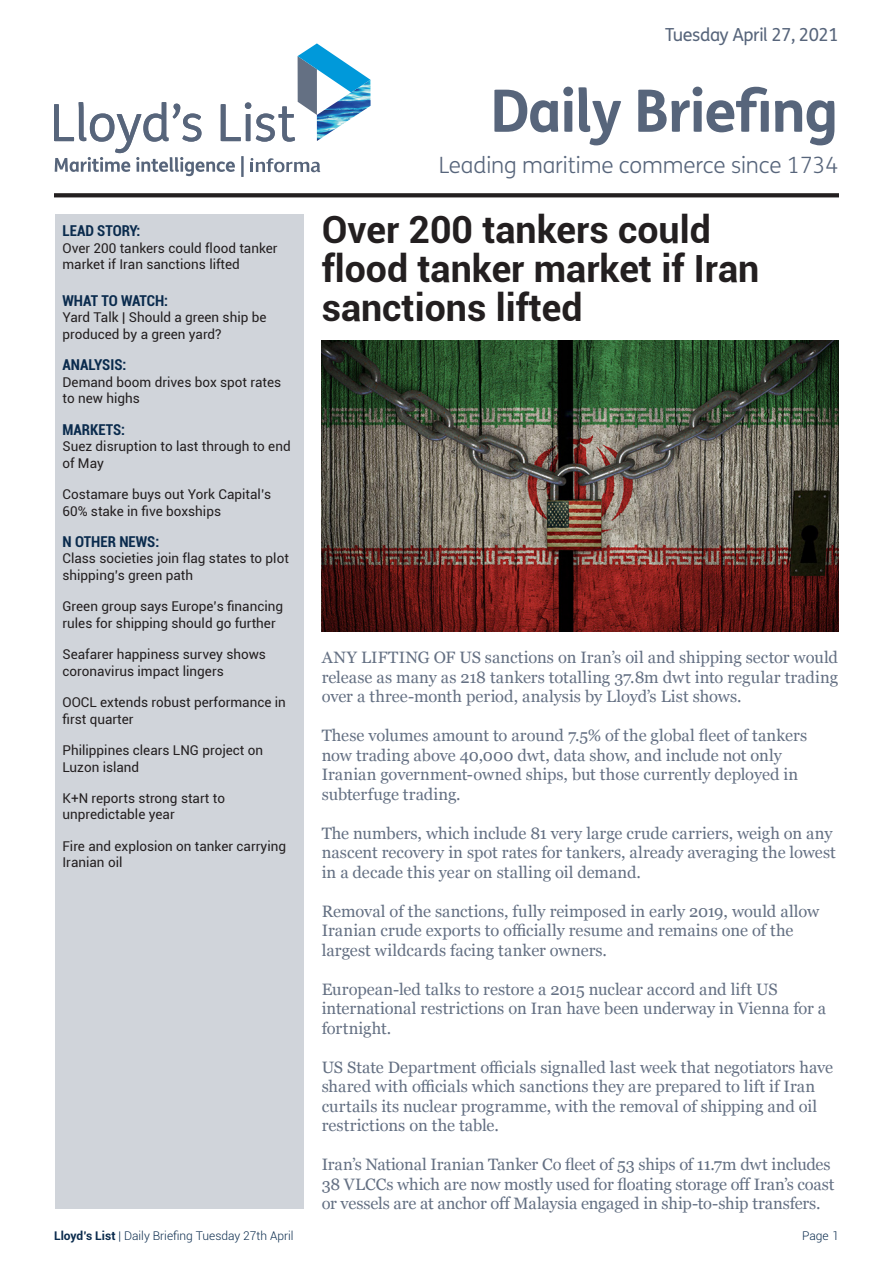
<style>
.page{position:relative;width:893px;height:1263px;background:#fff}
.page>*{position:absolute;margin:0;border:0;box-sizing:border-box;transform-origin:0 0}
.t1{font:700 58.5px "FS Me";letter-spacing:-.025em;color:#57657b}
.Headline_1{font:700 37.5px/39px "Roboto";color:#231f20}
.t2{font:300 22.5px "FS Me";letter-spacing:-.005em;color:#57657b}
.t3{font:18px "FS Me";letter-spacing:-.025em;color:#57657b}
.Body_Copy_First_page{font:16.5px/19.5px "Georgia";color:#647083}
.Contents_header{font:700 condensed 15px "Roboto";color:#0a2b4d}
.Contents_body{font:13.5px/16.5px "Roboto";color:#231f20}
.t4{font:300 12px "Roboto";color:#0a2b4d}
.s1{font-weight:700}
</style>
<div class="page">
<svg style="left:54px;top:43px;width:316px;height:134px"></svg>
<svg style="left:54px;top:193px;width:785px;height:4px;background:#2d292a"></svg>
<img style="left:322px;top:341px;width:517px;height:290px">
<div style="left:55px;top:215px;width:249px;height:994px;background:#d0d4da"></div>
<p class="t3" style="left:665px;top:22px;width:175px">Tuesday April 27, 2021</p>
<p class="Contents_header" style="left:63px;top:221px;width:79px">LEAD STORY:</p>
<p class="Contents_body" style="left:63px;top:239px;width:217px">Over 200 tankers could flood tanker market if Iran sanctions lifted</p>
<p class="Contents_header" style="left:63px;top:290px;width:107px">WHAT TO WATCH:</p>
<p class="Contents_body" style="left:63px;top:309px;width:206px">Yard Talk | Should a green ship be produced by a green yard?</p>
<p class="Contents_header" style="left:63px;top:354px;width:65px">ANALYSIS:</p>
<p class="Contents_body" style="left:63px;top:373px;width:220px">Demand boom drives box spot rates to new highs</p>
<p class="Contents_header" style="left:63px;top:419px;width:64px">MARKETS:</p>
<p class="Contents_body" style="left:63px;top:438px;width:230px">Suez disruption to last through to end of May</p>
<p class="Contents_body" style="left:63px;top:485px;width:210px">Costamare buys out York Capital’s<br>60% stake in five boxships</p>
<p class="Contents_header" style="left:63px;top:531px;width:98px">N OTHER NEWS:</p>
<p class="Contents_body" style="left:63px;top:550px;width:228px">Class societies join flag states to plot shipping’s green path</p>
<p class="Contents_body" style="left:63px;top:598px;width:222px">Green group says Europe’s financing rules for shipping should go further</p>
<p class="Contents_body" style="left:63px;top:646px;width:205px">Seafarer happiness survey shows coronavirus impact lingers</p>
<p class="Contents_body" style="left:63px;top:693px;width:225px">OOCL extends robust performance in first quarter</p>
<p class="Contents_body" style="left:63px;top:741px;width:202px">Philippines clears LNG project on<br>Luzon island</p>
<p class="Contents_body" style="left:63px;top:789px;width:164px">K+N reports strong start to unpredictable year</p>
<p class="Contents_body" style="left:63px;top:837px;width:225px">Fire and explosion on tanker carrying<br>Iranian oil</p>
<p class="t1" style="left:490px;top:66px;width:350px">Daily Briefing</p>
<p class="t2" style="left:439px;top:150px;width:401px">Leading maritime commerce since 1734</p>
<p class="Headline_1" style="left:322px;top:209px;width:439px">Over 200 tankers could flood tanker market if Iran sanctions lifted</p>
<p class="Body_Copy_First_page" style="left:322px;top:647px;width:518px;text-align:justify">ANY LIFTING OF US sanctions on Iran’s oil and shipping sector would release as many as 218 tankers totalling 37.8m dwt into regular trading over a three-month period, analysis by Lloyd’s List shows.</p>
<p class="Body_Copy_First_page" style="left:322px;top:725px;width:487px">These volumes amount to around 7.5% of the global fleet of tankers now trading above 40,000 dwt, data show, and include not only Iranian government-owned ships, but those currently deployed in subterfuge trading.</p>
<p class="Body_Copy_First_page" style="left:322px;top:823px;width:516px">The numbers, which include 81 very large crude carriers, weigh on any nascent recovery in spot rates for tankers, already averaging the lowest in a decade this year on stalling oil demand.</p>
<p class="Body_Copy_First_page" style="left:322px;top:901px;width:499px">Removal of the sanctions, fully reimposed in early 2019, would allow<br>Iranian crude exports to officially resume and remains one of the largest wildcards facing tanker owners.</p>
<p class="Body_Copy_First_page" style="left:322px;top:979px;width:506px">European-led talks to restore a 2015 nuclear accord and lift US international restrictions on Iran have been underway in Vienna for a fortnight.</p>
<p class="Body_Copy_First_page" style="left:322px;top:1057px;width:513px">US State Department officials signalled last week that negotiators have shared with officials which sanctions they are prepared to lift if Iran curtails its nuclear programme, with the removal of shipping and oil restrictions on the table.</p>
<p class="Body_Copy_First_page" style="left:322px;top:1154px;width:514px">Iran’s National Iranian Tanker Co fleet of 53 ships of 11.7m dwt includes<br>38 VLCCs which are now mostly used for floating storage off Iran’s coast or vessels are at anchor off Malaysia engaged in ship-to-ship transfers.</p>
<p class="t4" style="left:54px;top:1228px;width:241px"><span class="s1">Lloyd’s List</span> | Daily Briefing Tuesday 27th April</p>
<p class="t4" style="left:802px;top:1228px;width:38px">Page 1</p>
</div>
